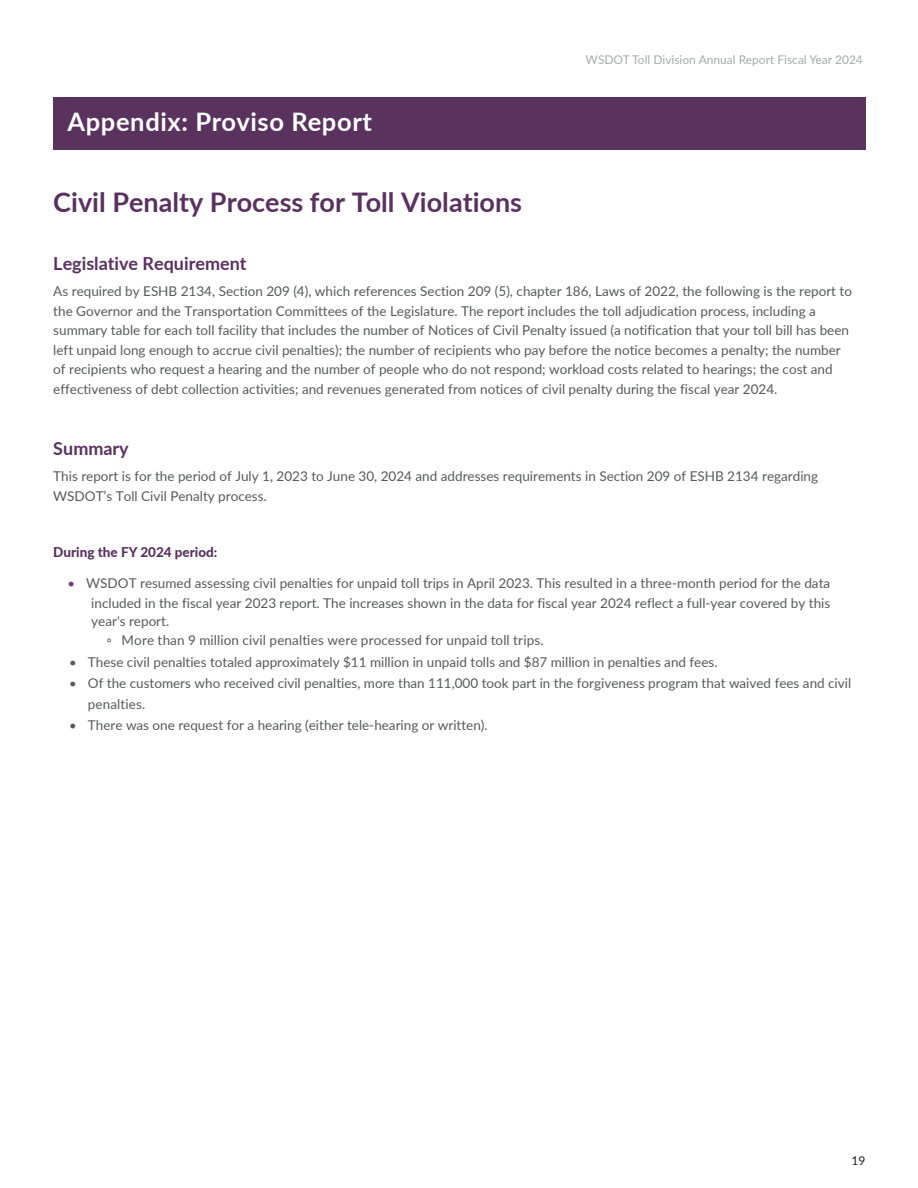
<style>
.page{position:relative;width:918px;height:1188px;background:#fff}
.page>*{position:absolute;margin:0;border:0;box-sizing:border-box;transform-origin:0 0}
.t1{font:700 27px "Lato";color:#59315f}
.t2{font:700 25.5px "Lato";letter-spacing:.025em;color:#fff}
.t3{font:700 18px "Lato";color:#59315f}
.t4{font:13.5px/19.5px "Lato";color:#58595b}
.t5{font:800 13.5px "Lato";color:#59315f}
.t6{font:12px "Lato";color:#a7a9ac}
.t7{font:12px "Lato";color:#231f20}
.s1{color:#6a4471}
</style>
<div class="page">
<div style="left:53px;top:97px;width:812px;height:52px;background:#59325e"></div>
<h2 class="t2" style="left:68px;top:103px;width:306px">Appendix: Proviso Report</h2>
<p class="t6" style="left:586px;top:51px;width:279px">WSDOT Toll Division Annual Report Fiscal Year 2024</p>
<h1 class="t1" style="left:53px;top:182px;width:470px">Civil Penalty Process for Toll Violations</h1>
<h3 class="t3" style="left:53px;top:250px;width:195px">Legislative Requirement</h3>
<p class="t4" style="left:53px;top:281px;width:800px">As required by ESHB 2134, Section 209 (4), which references Section 209 (5), chapter 186, Laws of 2022, the following is the report to the Governor and the Transportation Committees of the Legislature. The report includes the toll adjudication process, including a summary table for each toll facility that includes the number of Notices of Civil Penalty issued (a notification that your toll bill has been left unpaid long enough to accrue civil penalties); the number of recipients who pay before the notice becomes a penalty; the number of recipients who request a hearing and the number of people who do not respond; workload costs related to hearings; the cost and effectiveness of debt collection activities; and revenues generated from notices of civil penalty during the fiscal year 2024.</p>
<h3 class="t3" style="left:53px;top:435px;width:77px">Summary</h3>
<p class="t4" style="left:53px;top:466px;width:766px">This report is for the period of July 1, 2023 to June 30, 2024 and addresses requirements in Section 209 of ESHB 2134 regarding<br>WSDOT’s Toll Civil Penalty process.</p>
<p class="t5" style="left:53px;top:542px;width:166px">During the FY 2024 period:</p>
<p class="t4" style="left:68px;top:573px;width:764px;text-align:right"><span class="s1">•</span> WSDOT resumed assessing civil penalties for unpaid toll trips in April 2023. This resulted in a three-month period for the data included in the fiscal year 2023 report. The increases shown in the data for fiscal year 2024 reflect a full-year covered by this</p>
<p class="t4" style="left:107px;top:610px;width:439px;text-indent:-15px">year's report.<br>◦ More than 9 million civil penalties were processed for unpaid toll trips.</p>
<p class="t4" style="left:70px;top:651px;width:649px">• These civil penalties totaled approximately $11 million in unpaid tolls and $87 million in penalties and fees.</p>
<p class="t4" style="left:88px;top:672px;width:765px;line-height:21.3px;text-indent:-18px">• Of the customers who received civil penalties, more than 111,000 took part in the forgiveness program that waived fees and civil penalties.</p>
<p class="t4" style="left:70px;top:715px;width:419px">• There was one request for a hearing (either tele-hearing or written).</p>
<p class="t7" style="left:852px;top:1152px;width:15px">19</p>
</div>
